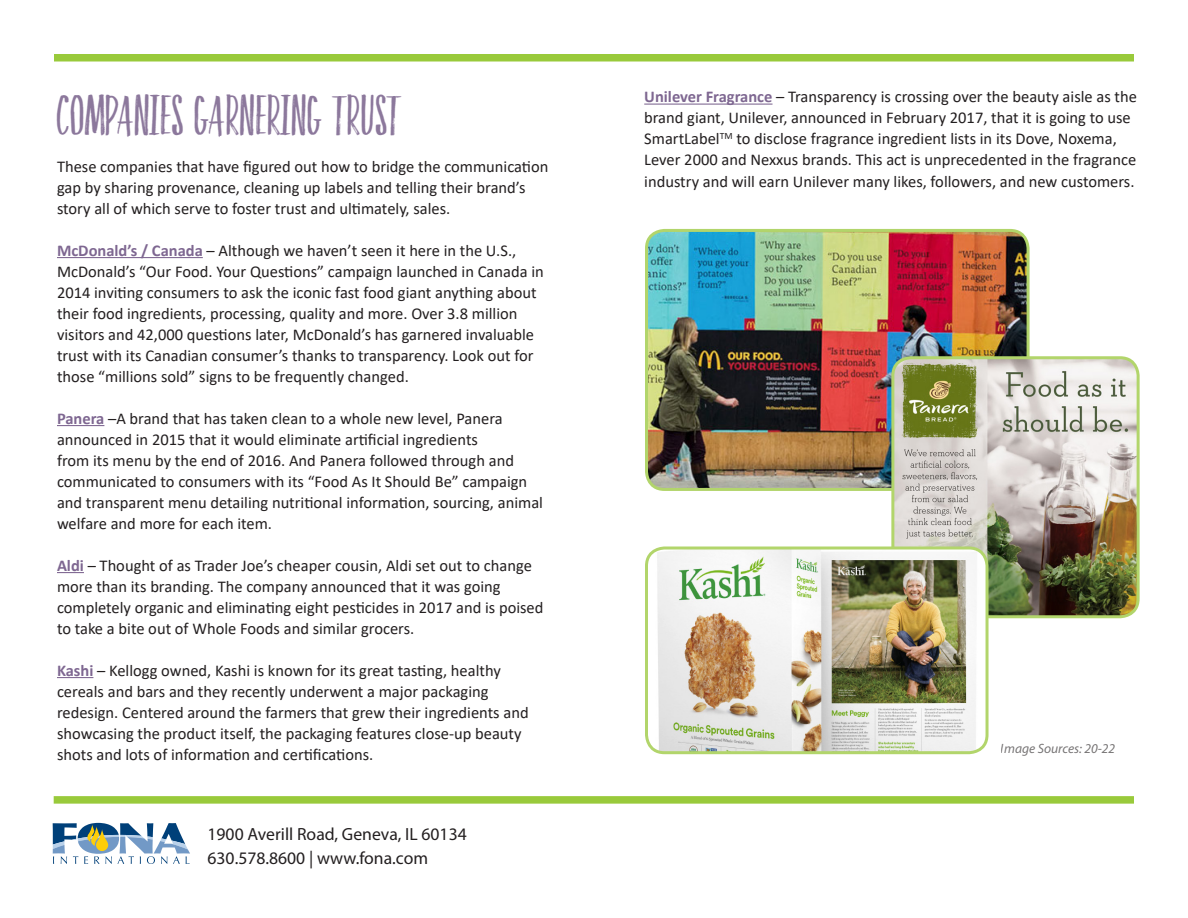
<style>
.page{position:relative;width:1188px;height:918px;background:#fff}
.page>*{position:absolute;margin:0;border:0;box-sizing:border-box;transform-origin:0 0}
.Body{font:39px "Faith And Glory Two";color:#8c789c}
.t1{font:17.7px "Myriad Pro";color:#231f20}
.t2{font:16.5px/21px "Calibri";color:#231f20}
.t3{font:italic 13.5px "Myriad Pro";color:#231f20}
.s1{font-weight:700;color:#7e6791}
</style>
<div class="page">
<svg style="left:53px;top:823px;width:137px;height:41px"></svg>
<div style="left:54px;top:54px;width:1080px;height:8px;background:#99ca3b"></div>
<div style="left:54px;top:796px;width:1080px;height:8px;background:#99ca3b"></div>
<hr style="left:57px;top:257px;width:146px;height:1px;background:#7e6791">
<hr style="left:57px;top:425px;width:47px;height:1px;background:#7e6791">
<svg style="left:57px;top:572px;width:27px;height:1px"></svg>
<hr style="left:57px;top:677px;width:36px;height:1px;background:#7e6791">
<hr style="left:644px;top:104px;width:129px;height:1px;background:#7e6791">
<img style="left:646px;top:230px;width:380px;height:259px">
<div style="left:645px;top:229px;width:385px;height:262px;border:3px solid #b2d56b;border-radius:18px"></div>
<img style="left:893px;top:358px;width:243px;height:256px">
<div style="left:891px;top:356px;width:249px;height:262px;border:3px solid #b2d56b;border-radius:18px"></div>
<img style="left:646px;top:548px;width:341px;height:205px">
<div style="left:645px;top:547px;width:344px;height:207px;border:3px solid #b2d56b;border-radius:18px"></div>
<p class="Body" style="left:57px;top:87px;width:345px">COMPANIES GARNERING TRUST</p>
<p class="t2" style="left:57px;top:156px;width:493px">These companies that have figured out how to bridge the communication gap by sharing provenance, cleaning up labels and telling their brand’s story all of which serve to foster trust and ultimately, sales.</p>
<p class="t2" style="left:57px;top:240px;width:488px"><span class="s1">McDonald’s / Canada</span> – Although we haven’t seen it here in the U.S., McDonald’s “Our Food. Your Questions” campaign launched in Canada in 2014 inviting consumers to ask the iconic fast food giant anything about their food ingredients, processing, quality and more. Over 3.8 million visitors and 42,000 questions later, McDonald’s has garnered invaluable trust with its Canadian consumer’s thanks to transparency. Look out for those “millions sold” signs to be frequently changed.</p>
<p class="t2" style="left:57px;top:408px;width:488px"><span class="s1">Panera</span> –A brand that has taken clean to a whole new level, Panera announced in 2015 that it would eliminate artificial ingredients<br>from its menu by the end of 2016. And Panera followed through and communicated to consumers with its “Food As It Should Be” campaign and transparent menu detailing nutritional information, sourcing, animal welfare and more for each item.</p>
<p class="t2" style="left:57px;top:555px;width:488px"><span class="s1">Aldi</span> – Thought of as Trader Joe’s cheaper cousin, Aldi set out to change more than its branding. The company announced that it was going completely organic and eliminating eight pesticides in 2017 and is poised to take a bite out of Whole Foods and similar grocers.</p>
<p class="t2" style="left:57px;top:660px;width:473px"><span class="s1">Kashi</span> – Kellogg owned, Kashi is known for its great tasting, healthy cereals and bars and they recently underwent a major packaging redesign. Centered around the farmers that grew their ingredients and showcasing the product itself, the packaging features close-up beauty shots and lots of information and certifications.</p>
<p class="t1" style="left:208px;top:823px;width:261px">1900 Averill Road, Geneva, IL 60134</p>
<p class="t1" style="left:208px;top:847px;width:222px">630.578.8600 | www.fona.com</p>
<p class="t2" style="left:644px;top:87px;width:494px"><span class="s1">Unilever Fragrance</span> – Transparency is crossing over the beauty aisle as the brand giant, Unilever, announced in February 2017, that it is going to use SmartLabel<sup>TM</sup> to disclose fragrance ingredient lists in its Dove, Noxema, Lever 2000 and Nexxus brands. This act is unprecedented in the fragrance industry and will earn Unilever many likes, followers, and new customers.</p>
<p class="t3" style="left:1001px;top:740px;width:116px">Image Sources: 20-22</p>
</div>
